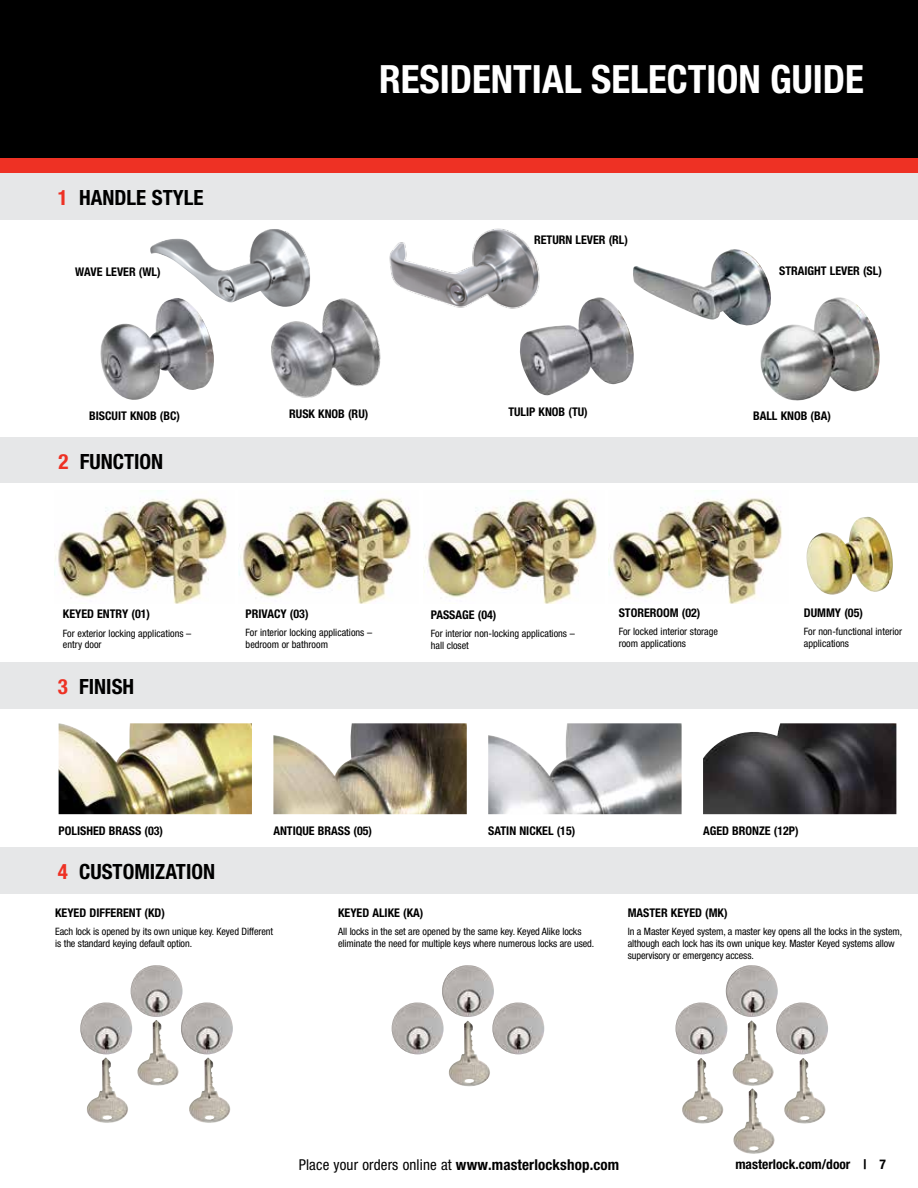
<style>
.page{position:relative;width:918px;height:1188px;background:#fff}
.page>*{position:absolute;margin:0;border:0;box-sizing:border-box;transform-origin:0 0}
.t1{font:700 condensed 39px "Helvetica Neue LT";color:#fff}
.t2{font:700 condensed 21px "Helvetica Neue LT";color:#000}
.t3{font:condensed 15px "Helvetica Neue LT";letter-spacing:.01em;color:#000}
.t4{font:700 condensed 13.5px "Helvetica Neue LT";color:#000}
.t5{font:700 condensed 12px "Helvetica Neue LT";color:#000}
.t6{font:condensed 10.2px/11.7px "Helvetica Neue LT";letter-spacing:-.01em;color:#000}
.s1{color:#ee3124}
.s2{font-weight:700}
</style>
<div class="page">
<div style="left:0;top:173px;width:918px;height:47px;background:#e6e7e8"></div>
<div style="left:0;top:437px;width:918px;height:45px;background:#e6e7e8"></div>
<div style="left:0;top:662px;width:918px;height:47px;background:#e6e7e8"></div>
<div style="left:0;top:847px;width:918px;height:47px;background:#e6e7e8"></div>
<div style="left:0;top:0;width:918px;height:158px;background:#000"></div>
<div style="left:0;top:158px;width:918px;height:15px;background:#ee3124"></div>
<img style="left:59px;top:723px;width:193px;height:91px">
<img style="left:273px;top:723px;width:194px;height:91px">
<img style="left:488px;top:723px;width:194px;height:91px">
<img style="left:703px;top:723px;width:193px;height:91px">
<img style="left:131px;top:965px;width:52px;height:52px;border-radius:26px">
<img style="left:181px;top:1002px;width:52px;height:52px;border-radius:26px">
<img style="left:80px;top:1002px;width:52px;height:52px;border-radius:26px">
<img style="left:87px;top:1058px;width:34px;height:65px">
<img style="left:189px;top:1058px;width:35px;height:65px">
<img style="left:137px;top:1020px;width:35px;height:66px">
<img style="left:442px;top:965px;width:52px;height:52px;border-radius:26px">
<img style="left:492px;top:1002px;width:52px;height:52px;border-radius:26px">
<img style="left:392px;top:1002px;width:52px;height:52px;border-radius:26px">
<img style="left:449px;top:1021px;width:36px;height:65px">
<img style="left:726px;top:965px;width:52px;height:52px;border-radius:26px">
<img style="left:776px;top:1002px;width:52px;height:52px;border-radius:26px">
<img style="left:675px;top:1002px;width:52px;height:52px;border-radius:26px">
<img style="left:682px;top:1058px;width:35px;height:66px">
<img style="left:784px;top:1058px;width:35px;height:66px">
<img style="left:733px;top:1021px;width:35px;height:65px">
<img style="left:733px;top:1088px;width:35px;height:66px">
<img style="left:54px;top:498px;width:173px;height:106px">
<img style="left:239px;top:498px;width:172px;height:106px">
<img style="left:424px;top:498px;width:173px;height:106px">
<img style="left:609px;top:498px;width:173px;height:106px">
<img style="left:806px;top:517px;width:87px;height:78px">
<img style="left:100px;top:307px;width:114px;height:93px">
<img style="left:271px;top:298px;width:110px;height:100px">
<img style="left:520px;top:297px;width:114px;height:99px">
<img style="left:760px;top:297px;width:120px;height:104px">
<img style="left:632px;top:249px;width:143px;height:79px">
<img style="left:390px;top:228px;width:155px;height:86px">
<img style="left:150px;top:229px;width:160px;height:78px">
<h2 class="t2" style="left:58px;top:185px;width:147px"><span class="s1">1</span> HANDLE STYLE</h2>
<h1 class="t1" style="left:379px;top:56px;width:487px">RESIDENTIAL SELECTION GUIDE</h1>
<p class="t5" style="left:534px;top:232px;width:95px">RETURN LEVER (RL)</p>
<p class="t5" style="left:75px;top:265px;width:87px">WAVE LEVER (WL)</p>
<p class="t5" style="left:779px;top:264px;width:104px">STRAIGHT LEVER (SL)</p>
<p class="t5" style="left:89px;top:408px;width:92px">BISCUIT KNOB (BC)</p>
<p class="t5" style="left:289px;top:407px;width:81px">RUSK KNOB (RU)</p>
<p class="t5" style="left:508px;top:404px;width:81px">TULIP KNOB (TU)</p>
<p class="t5" style="left:753px;top:409px;width:79px">BALL KNOB (BA)</p>
<h2 class="t2" style="left:59px;top:448px;width:106px"><span class="s1">2</span> FUNCTION</h2>
<p class="t5" style="left:63px;top:607px;width:89px">KEYED ENTRY (01)</p>
<p class="t6" style="left:63px;top:627px;width:130px">For exterior locking applications – entry door</p>
<h2 class="t2" style="left:58px;top:673px;width:78px"><span class="s1">3</span> FINISH</h2>
<p class="t5" style="left:246px;top:607px;width:64px">PRIVACY (03)</p>
<p class="t6" style="left:246px;top:627px;width:128px">For interior locking applications – bedroom or bathroom</p>
<p class="t5" style="left:431px;top:608px;width:67px">PASSAGE (04)</p>
<p class="t6" style="left:431px;top:628px;width:146px">For interior non-locking applications – hall closet</p>
<p class="t5" style="left:619px;top:605px;width:83px">STOREROOM (02)</p>
<p class="t6" style="left:619px;top:625px;width:101px">For locked interior storage room applications</p>
<p class="t5" style="left:804px;top:606px;width:61px">DUMMY (05)</p>
<p class="t6" style="left:804px;top:626px;width:100px">For non-functional interior applications</p>
<p class="t5" style="left:59px;top:824px;width:106px">POLISHED BRASS (03)</p>
<p class="t5" style="left:273px;top:824px;width:100px">ANTIQUE BRASS (05)</p>
<p class="t5" style="left:488px;top:824px;width:89px">SATIN NICKEL (15)</p>
<p class="t5" style="left:703px;top:824px;width:97px">AGED BRONZE (12P)</p>
<h2 class="t2" style="left:58px;top:859px;width:159px"><span class="s1">4</span> CUSTOMIZATION</h2>
<p class="t5" style="left:55px;top:906px;width:111px">KEYED DIFFERENT (KD)</p>
<p class="t6" style="left:55px;top:926px;width:219px">Each lock is opened by its own unique key. Keyed Different is the standard keying default option.</p>
<p class="t5" style="left:338px;top:906px;width:87px">KEYED ALIKE (KA)</p>
<p class="t6" style="left:338px;top:926px;width:258px">All locks in the set are opened by the same key. Keyed Alike locks eliminate the need for multiple keys where numerous locks are used.</p>
<p class="t5" style="left:628px;top:906px;width:101px">MASTER KEYED (MK)</p>
<p class="t6" style="left:628px;top:926px;width:276px">In a Master Keyed system, a master key opens all the locks in the system, although each lock has its own unique key. Master Keyed systems allow supervisory or emergency access.</p>
<h3 class="t3" style="left:299px;top:1156px;width:322px">Place your orders online at <span class="s2">www.masterlockshop.com</span></h3>
<h3 class="t4" style="left:735px;top:1156px;width:152px">masterlock.com/door | 7</h3>
</div>
